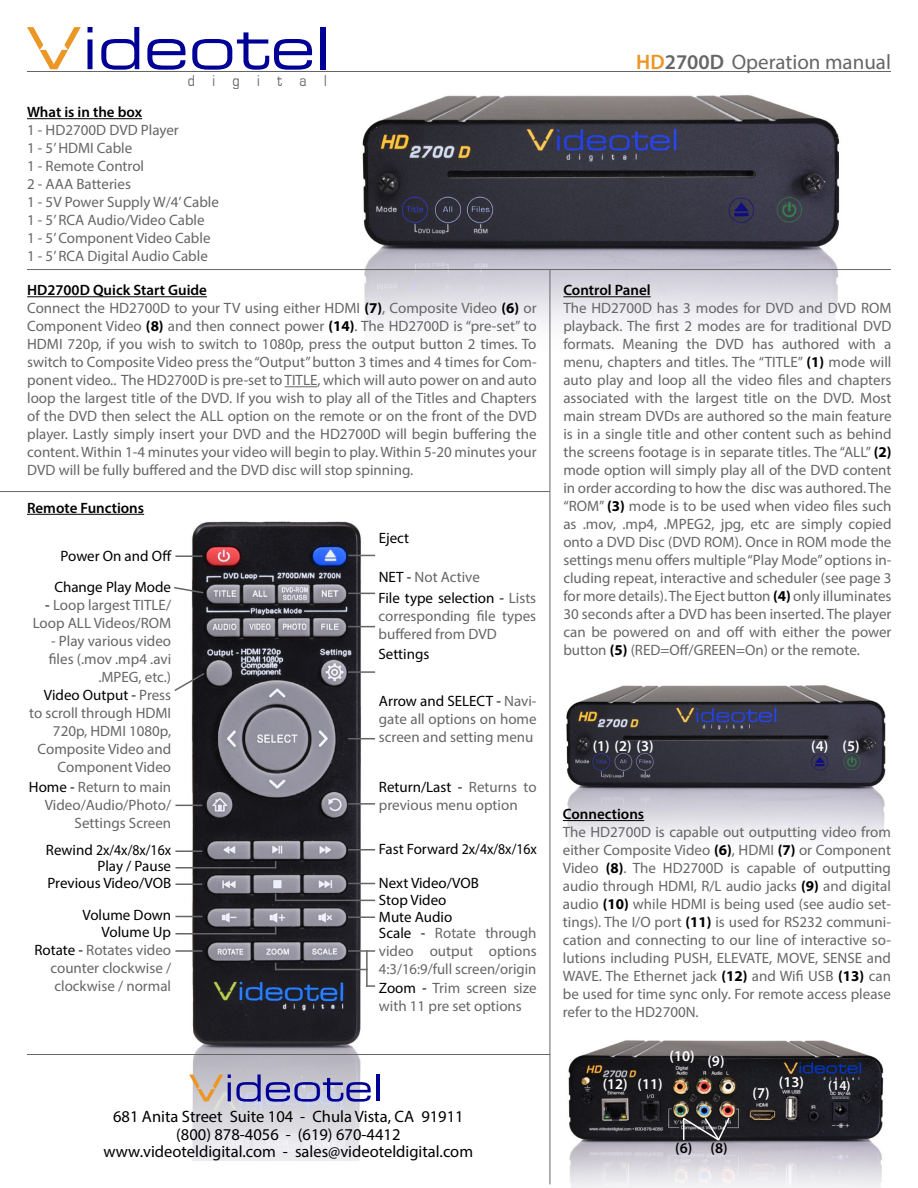
<style>
.page{position:relative;width:918px;height:1188px;background:#fff}
.page>*{position:absolute;margin:0;border:0;box-sizing:border-box;transform-origin:0 0}
.t1{font:21px "Myriad Pro";color:#666}
.t2{font:16.5px/17.4px "Myriad Pro";color:#000;text-align:center}
.t3{font:16.35px "Eurostile";letter-spacing:1.25em;color:#666;scale:.86 1}
.t4{font:15px/18px "Myriad Pro";color:#666}
.t5{font:15px/16.8px "Myriad Pro";color:#000}
.t6{font:600 15px "Myriad Pro";color:#000}
.t7{font:600 15px "Myriad Pro";color:#fff}
.s1{font-weight:600;color:#000}
.s2{font-weight:700;color:#000}
.s3{color:#000}
.s4{color:#666}
.s5{font-weight:600;color:#ec9626}
.s6{font-weight:600}
</style>
<div class="page">
<img style="left:568px;top:1040px;width:316px;height:148px">
<img style="left:563px;top:685px;width:323px;height:156px">
<img style="left:362px;top:94px;width:478px;height:257px">
<img style="left:182px;top:521px;width:183px;height:640px">
<hr style="left:27px;top:118px;width:115px;height:1px;background:#000">
<hr style="left:27px;top:296px;width:180px;height:1px;background:#000">
<hr style="left:285px;top:386px;width:32px;height:1px;background:#666">
<svg style="left:88px;top:27px;width:5px;height:42px"></svg>
<svg style="left:101px;top:27px;width:38px;height:43px"></svg>
<svg style="left:147px;top:39px;width:38px;height:31px"></svg>
<svg style="left:192px;top:32px;width:120px;height:38px"></svg>
<div style="left:321px;top:27px;width:5px;height:42px;background:#000096"></div>
<svg style="left:27px;top:27px;width:54px;height:42px"></svg>
<hr style="left:27px;top:71px;width:864px;height:1px;background:#666">
<hr style="left:27px;top:269px;width:864px;height:1px;background:#666">
<hr style="left:0;top:491px;width:550px;height:1px;background:#666">
<hr style="left:27px;top:514px;width:117px;height:1px;background:#000">
<hr style="left:550px;top:270px;width:1px;height:914px;background:#666">
<hr style="left:175px;top:555px;width:27px;height:2px;background:#666">
<svg style="left:174px;top:586px;width:31px;height:9px"></svg>
<svg style="left:174px;top:672px;width:32px;height:21px"></svg>
<svg style="left:348px;top:555px;width:27px;height:1px"></svg>
<svg style="left:348px;top:593px;width:27px;height:1px"></svg>
<svg style="left:348px;top:626px;width:27px;height:1px"></svg>
<hr style="left:348px;top:671px;width:27px;height:2px;background:#666">
<svg style="left:175px;top:805px;width:27px;height:1px"></svg>
<svg style="left:348px;top:738px;width:27px;height:1px"></svg>
<hr style="left:348px;top:803px;width:27px;height:2px;background:#666">
<svg style="left:348px;top:849px;width:27px;height:1px"></svg>
<svg style="left:348px;top:883px;width:27px;height:1px"></svg>
<hr style="left:348px;top:916px;width:27px;height:2px;background:#666">
<hr style="left:348px;top:950px;width:27px;height:2px;background:#666">
<hr style="left:175px;top:850px;width:27px;height:2px;background:#666">
<svg style="left:175px;top:884px;width:27px;height:1px"></svg>
<svg style="left:175px;top:916px;width:27px;height:1px"></svg>
<hr style="left:175px;top:950px;width:27px;height:2px;background:#666">
<hr style="left:175px;top:867px;width:101px;height:1px;background:#666">
<hr style="left:276px;top:900px;width:99px;height:1px;background:#666">
<hr style="left:175px;top:933px;width:101px;height:1px;background:#666">
<hr style="left:275px;top:969px;width:93px;height:1px;background:#666">
<hr style="left:366px;top:950px;width:2px;height:37px;background:#666">
<svg style="left:366px;top:985px;width:9px;height:2px"></svg>
<hr style="left:563px;top:296px;width:88px;height:1px;background:#000">
<hr style="left:563px;top:820px;width:81px;height:1px;background:#000">
<hr style="left:27px;top:1054px;width:523px;height:1px;background:#666">
<hr style="left:376px;top:1074px;width:3px;height:27px;background:#000096">
<svg style="left:189px;top:1074px;width:182px;height:28px;background:#a09dbf"></svg>
<svg style="left:681px;top:1116px;width:50px;height:26px"></svg>
<p class="t3" style="left:188px;top:72px;width:163px">digital</p>
<p class="t6" style="left:27px;top:103px;width:117px">What is in the box</p>
<p class="t4" style="left:27px;top:121px;width:194px">1 - HD2700D DVD Player<br>1 - 5’ HDMI Cable<br>1 - Remote Control<br>2 - AAA Batteries<br>1 - 5V Power Supply W/4’ Cable<br>1 - 5’ RCA Audio/Video Cable<br>1 - 5’ Component Video Cable<br>1 - 5’ RCA Digital Audio Cable</p>
<p class="t4" style="left:27px;top:281px;width:511px"><span class="s1">HD2700D Quick Start Guide<br></span>Connect the HD2700D to your TV using either HDMI <span class="s2">(7)</span>, Composite Video <span class="s2">(6)</span> or Component Video <span class="s2">(8)</span> and then connect power <span class="s2">(14)</span>. The HD2700D is “pre-set” to HDMI 720p, if you wish to switch to 1080p, press the output button 2 times. To switch to Composite Video press the “Output” button 3 times and 4 times for Com&shy;ponent video.. The HD2700D is pre-set to TITLE, which will auto power on and auto loop the largest title of the DVD. If you wish to play all of the Titles and Chapters of the DVD then select the ALL option on the remote or on the front of the DVD player. Lastly simply insert your DVD and the HD2700D will begin buffering the content. Within 1-4 minutes your video will begin to play. Within 5-20 minutes your DVD will be fully buffered and the DVD disc will stop spinning.</p>
<p class="t6" style="left:27px;top:498px;width:119px">Remote Functions</p>
<p class="t5" style="left:54px;top:541px;width:119px;line-height:30.8px;text-align:center">Power On and Off<br>Change Play Mode</p>
<p class="t4" style="left:33px;top:596px;width:140px;text-align:right"><span class="s3">-</span> Loop largest TITLE/<br>Loop ALL Videos/ROM</p>
<p class="t4" style="left:29px;top:632px;width:144px;text-align:right">- Play various video files (.mov .mp4 .avi .MPEG, etc.)<br><span class="s3">Video Output -</span> Press to scroll through HDMI<br>720p, HDMI 1080p,<br>Composite Video and<br>Component Video</p>
<p class="t4" style="left:29px;top:778px;width:144px;text-align:right"><span class="s3">Home -</span> Return to main<br>Video/Audio/Photo/<br>Settings Screen</p>
<p class="t5" style="left:46px;top:841px;width:127px;text-align:right">Rewind 2x/4x/8x/16x<br>Play / Pause<br>Previous Video/VOB</p>
<p class="t4" style="left:34px;top:905px;width:138px;text-align:right"><span class="s3">Volume Down<br>Volume Up<br>Rotate -</span> Rotates video counter clockwise / clockwise / normal</p>
<p class="t5" style="left:379px;top:530px;width:32px">Eject</p>
<p class="t5" style="left:379px;top:565px;width:159px;line-height:21.9px">NET - <span class="s4">Not Active<br></span>File type selection - <span class="s4">Lists</span></p>
<p class="t4" style="left:379px;top:607px;width:159px">corresponding file types buffered from DVD</p>
<p class="t5" style="left:378px;top:645px;width:53px">Settings</p>
<p class="t4" style="left:379px;top:692px;width:159px;text-align:justify"><span class="s3">Arrow and SELECT -</span> Navi&shy;gate all options on home screen and setting menu</p>
<p class="t4" style="left:379px;top:778px;width:159px"><span class="s3">Return/Last -</span> Returns to previous menu option</p>
<p class="t5" style="left:379px;top:841px;width:160px">Fast Forward 2x/4x/8x/16x</p>
<p class="t5" style="left:379px;top:874px;width:159px">Next Video/VOB<br>Stop Video<br>Mute Audio<br>Scale - <span class="s4">Rotate through</span></p>
<p class="t4" style="left:379px;top:942px;width:159px;text-align:justify">video output options 4:3/16:9/full screen/origin <span class="s3">Zoom -</span> Trim screen size with 11 pre set options</p>
<p class="t2" style="left:104px;top:1108px;width:371px">681 Anita Street Suite 104 - Chula Vista, CA 91911 (800) 878-4056 - (619) 670-4412 www.videoteldigital.com - sales@videoteldigital.com</p>
<h1 class="t1" style="left:636px;top:49px;width:256px"><span class="s5">HD</span><span class="s6">2700D</span> Operation manual</h1>
<p class="t6" style="left:563px;top:281px;width:89px">Control Panel</p>
<p class="t4" style="left:563px;top:299px;width:330px;text-align:justify">The HD2700D has 3 modes for DVD and DVD ROM playback. The first 2 modes are for traditional DVD formats. Meaning the DVD has authored with a menu, chapters and titles. The “TITLE” <span class="s2">(1)</span> mode will auto play and loop all the video files and chapters associated with the largest title on the DVD. Most main stream DVDs are authored so the main feature is in a single title and other content such as behind the screens footage is in separate titles. The “ALL” <span class="s2">(2) </span>mode option will simply play all of the DVD content in order according to how the disc was authored. The “ROM” <span class="s2">(3)</span> mode is to be used when video files such as .mov, .mp4, .MPEG2, jpg, etc are simply copied onto a DVD Disc (DVD ROM). Once in ROM mode the settings menu offers multiple “Play Mode” options in&shy;cluding repeat, interactive and scheduler (see page 3 for more details). The Eject button <span class="s2">(4)</span> only illuminates 30 seconds after a DVD has been inserted. The player can be powered on and off with either the power button <span class="s2">(5)</span> (RED=Off/GREEN=On) or the remote.</p>
<p class="t7" style="left:593px;top:736px;width:62px">(1) (2) (3)</p>
<p class="t7" style="left:811px;top:736px;width:50px">(4) (5)</p>
<p class="t6" style="left:563px;top:805px;width:83px">Connections</p>
<p class="t4" style="left:563px;top:823px;width:330px;text-align:justify">The HD2700D is capable out outputting video from either Composite Video <span class="s2">(6)</span>, HDMI <span class="s2">(7)</span> or Component Video <span class="s2">(8)</span>. The HD2700D is capable of outputting audio through HDMI, R/L audio jacks <span class="s2">(9)</span> and digital audio <span class="s2">(10)</span> while HDMI is being used (see audio set&shy;tings). The I/O port <span class="s2">(11)</span> is used for RS232 communi&shy;cation and connecting to our line of interactive so&shy;lutions including PUSH, ELEVATE, MOVE, SENSE and WAVE. The Ethernet jack <span class="s2">(12)</span> and Wifi USB <span class="s2">(13)</span> can be used for time sync only. For remote access please refer to the HD2700N.</p>
<p class="t7" style="left:670px;top:1046px;width:27px">(10)</p>
<p class="t7" style="left:707px;top:1052px;width:19px">(9)</p>
<p class="t7" style="left:603px;top:1074px;width:62px">(12) (11)</p>
<p class="t7" style="left:779px;top:1073px;width:73px">(13) <sub>(14)</sub></p>
<p class="t7" style="left:753px;top:1083px;width:19px">(7)</p>
<p class="t6" style="left:675px;top:1139px;width:54px">(6) (8)</p>
</div>
